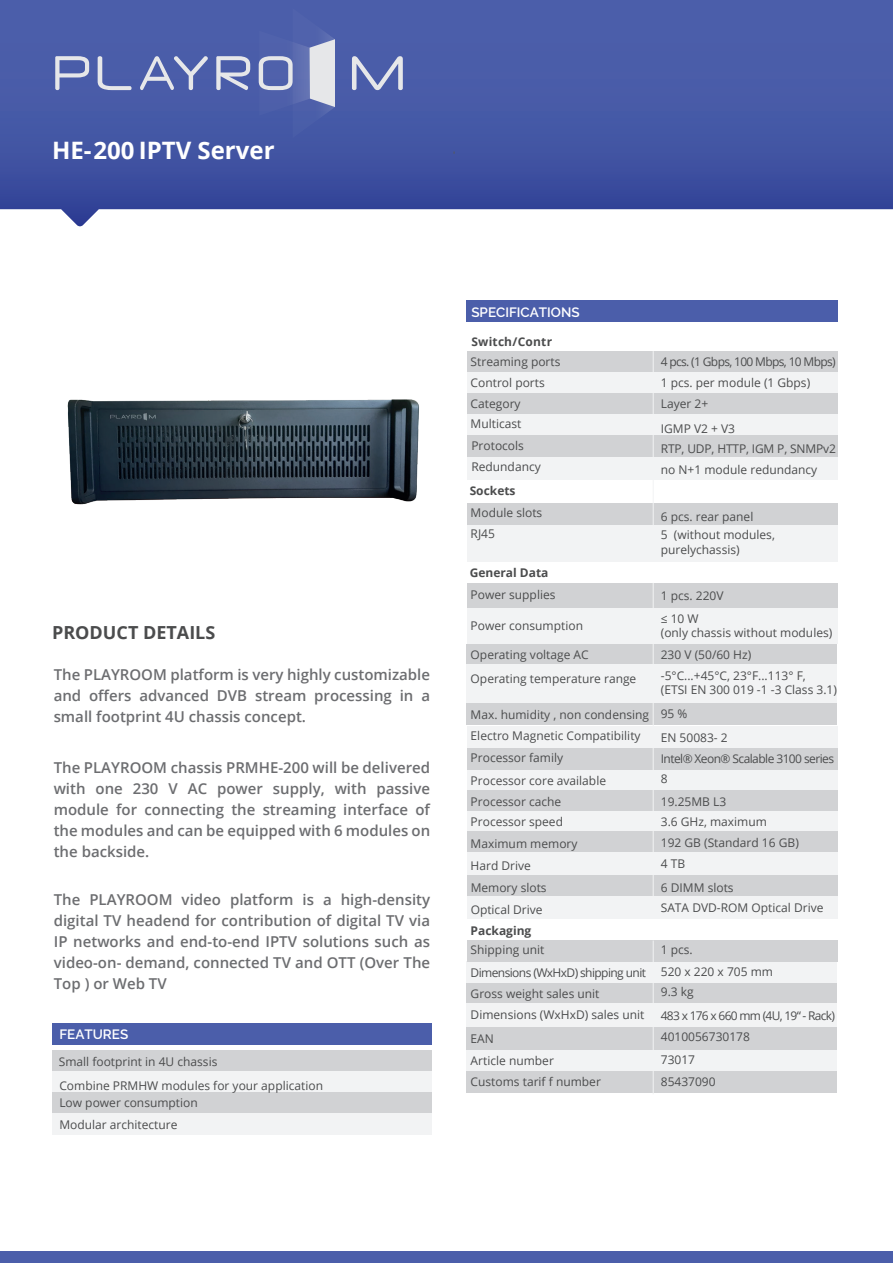
<style>
.page{position:relative;width:893px;height:1263px;background:#fff}
.page>*{position:absolute;margin:0;border:0;box-sizing:border-box;transform-origin:0 0}
.t1{font:700 24px "Open Sans";color:#fff}
.t2{font:700 18px "Open Sans";color:#4b4c4d}
.t3{font:600 15px/21px "Open Sans";color:#6c6d70;text-align:justify}
.t4{font:600 13.5px "Raleway";color:#fff}
.t5{font:12px/21.6px "Open Sans";color:#4b4c4d}
.t6{font:700 12px "Open Sans";color:#4b4c4d}
.t7{font:12px/20.9px "Open Sans";letter-spacing:-.05em;color:#4b4c4d}
.t8{font:12px "Open Sans";letter-spacing:-.06em;color:#4b4c4d}
</style>
<div class="page">
<svg style="left:0;top:0;width:893px;height:227px;background:#5364ac"></svg>
<svg style="left:55px;top:56px;width:34px;height:34px"></svg>
<svg style="left:98px;top:56px;width:34px;height:34px"></svg>
<svg style="left:140px;top:56px;width:68px;height:34px;background:#717fb9"></svg>
<svg style="left:216px;top:56px;width:34px;height:34px"></svg>
<svg style="left:352px;top:56px;width:51px;height:34px;background:#808dbf"></svg>
<svg style="left:293px;top:8px;width:42px;height:130px;background:#8490c0"></svg>
<svg style="left:259px;top:31px;width:51px;height:85px;background:#6171b2"></svg>
<div style="left:467px;top:351px;width:371px;height:22px;background:#d1d2d4"></div>
<div style="left:467px;top:373px;width:371px;height:21px;background:#f2f3f4"></div>
<div style="left:467px;top:393px;width:371px;height:21px;background:#d1d2d4"></div>
<div style="left:467px;top:414px;width:371px;height:21px;background:#f2f3f4"></div>
<div style="left:467px;top:524px;width:371px;height:38px;background:#f2f3f4"></div>
<div style="left:467px;top:503px;width:371px;height:21px;background:#d1d2d4"></div>
<div style="left:467px;top:607px;width:371px;height:36px;background:#f2f3f4"></div>
<div style="left:467px;top:644px;width:370px;height:21px;background:#d1d2d4"></div>
<div style="left:467px;top:664px;width:370px;height:40px;background:#f2f3f4"></div>
<div style="left:467px;top:301px;width:371px;height:21px;background:#4b5eaa"></div>
<div style="left:467px;top:436px;width:371px;height:21px;background:#d1d2d4"></div>
<div style="left:467px;top:457px;width:371px;height:23px;background:#f2f3f4"></div>
<div style="left:467px;top:704px;width:370px;height:21px;background:#d1d2d4"></div>
<div style="left:467px;top:726px;width:371px;height:22px;background:#f2f3f4"></div>
<div style="left:467px;top:962px;width:370px;height:21px;background:#f2f3f4"></div>
<div style="left:467px;top:983px;width:370px;height:21px;background:#d1d2d4"></div>
<div style="left:467px;top:940px;width:371px;height:21px;background:#d1d2d4"></div>
<div style="left:467px;top:1003px;width:370px;height:23px;background:#f2f3f4"></div>
<div style="left:467px;top:1027px;width:370px;height:22px;background:#d1d2d4"></div>
<div style="left:467px;top:1050px;width:370px;height:22px;background:#f2f3f4"></div>
<div style="left:467px;top:1072px;width:370px;height:21px;background:#d1d2d4"></div>
<div style="left:467px;top:583px;width:371px;height:24px;background:#d1d2d4"></div>
<div style="left:467px;top:748px;width:371px;height:22px;background:#d1d2d4"></div>
<div style="left:467px;top:770px;width:371px;height:21px;background:#f2f3f4"></div>
<div style="left:467px;top:790px;width:371px;height:21px;background:#d1d2d4"></div>
<div style="left:467px;top:811px;width:371px;height:21px;background:#f2f3f4"></div>
<div style="left:467px;top:831px;width:371px;height:21px;background:#d1d2d4"></div>
<div style="left:467px;top:875px;width:371px;height:21px;background:#d1d2d4"></div>
<div style="left:467px;top:853px;width:371px;height:22px;background:#f2f3f4"></div>
<div style="left:467px;top:896px;width:371px;height:23px;background:#f2f3f4"></div>
<hr style="left:653px;top:351px;width:1px;height:211px;background:#f2f3f4">
<hr style="left:653px;top:940px;width:1px;height:154px;background:#f2f3f4">
<div style="left:52px;top:1051px;width:380px;height:21px;background:#d1d2d4"></div>
<div style="left:52px;top:1072px;width:380px;height:21px;background:#f2f3f4"></div>
<div style="left:52px;top:1093px;width:380px;height:21px;background:#d1d2d4"></div>
<div style="left:52px;top:1113px;width:380px;height:21px;background:#f2f3f4"></div>
<div style="left:52px;top:1023px;width:380px;height:21px;background:#4b5eaa"></div>
<div style="left:0;top:1252px;width:893px;height:11px;background:#4b5eaa"></div>
<img style="left:67px;top:399px;width:352px;height:106px">
<hr style="left:653px;top:583px;width:1px;height:313px;background:#f2f3f4">
<h1 class="t1" style="left:52px;top:133px;width:224px">HE-200 IPTV Server</h1>
<h2 class="t2" style="left:52px;top:619px;width:165px">PRODUCT DETAILS</h2>
<p class="t3" style="left:54px;top:663px;width:378px">The PLAYROOM platform is very highly customizable and offers advanced DVB stream processing in a small footprint 4U chassis concept.</p>
<p class="t3" style="left:54px;top:757px;width:378px">The PLAYROOM chassis PRMHE-200 will be delivered with one 230 V AC power supply, with passive module for connecting the streaming interface of the modules and can be equipped with 6 modules on the backside.</p>
<p class="t3" style="left:54px;top:889px;width:378px">The PLAYROOM video platform is a high-density digital TV headend for contribution of digital TV via IP networks and end-to-end IPTV solutions such as video-on- demand, connected TV and OTT (Over The Top ) or Web TV</p>
<p class="t4" style="left:59px;top:1026px;width:70px">FEATURES</p>
<p class="t5" style="left:59px;top:1049px;width:266px;line-height:24px">Small footprint in 4U chassis<br>Combine PRMHW modules for your application</p>
<p class="t5" style="left:59px;top:1092px;width:140px">Low power consumption<br>Modular architecture</p>
<p class="t4" style="left:471px;top:304px;width:110px">SPECIFICATIONS</p>
<p class="t6" style="left:471px;top:333px;width:82px">Switch/Contr</p>
<p class="t5" style="left:471px;top:351px;width:91px">Streaming ports</p>
<p class="t5" style="left:471px;top:372px;width:76px">Control ports</p>
<p class="t5" style="left:471px;top:392px;width:51px">Category</p>
<p class="t5" style="left:471px;top:413px;width:52px">Multicast</p>
<p class="t5" style="left:471px;top:434px;width:54px">Protocols</p>
<p class="t5" style="left:471px;top:456px;width:71px">Redundancy</p>
<p class="t6" style="left:470px;top:482px;width:47px">Sockets</p>
<p class="t5" style="left:471px;top:501px;width:73px">Module slots</p>
<p class="t5" style="left:471px;top:523px;width:26px">RJ45</p>
<p class="t6" style="left:470px;top:564px;width:80px">General Data</p>
<p class="t5" style="left:471px;top:583px;width:86px">Power supplies</p>
<p class="t5" style="left:471px;top:615px;width:114px">Power consumption</p>
<p class="t5" style="left:471px;top:642px;width:167px;line-height:24.5px">Operating voltage AC<br>Operating temperature range</p>
<p class="t5" style="left:471px;top:704px;width:180px">Max. humidity , non condensing<br>Electro Magnetic Compatibility<br>Processor family</p>
<p class="t5" style="left:471px;top:770px;width:137px;line-height:20.2px">Processor core available<br>Processor cache<br>Processor speed</p>
<p class="t5" style="left:471px;top:833px;width:108px">Maximum memory<br>Hard Drive</p>
<p class="t5" style="left:661px;top:351px;width:177px;line-height:21.1px">4 pcs. (1 Gbps, 100 Mbps, 10 Mbps)<br>1 pcs. per module (1 Gbps)<br>Layer 2+</p>
<p class="t5" style="left:661px;top:418px;width:177px;line-height:20.1px">IGMP V2 + V3<br>RTP, UDP, HTTP, IGM P, SNMPv2</p>
<p class="t5" style="left:661px;top:459px;width:158px">no N+1 module redundancy</p>
<p class="t5" style="left:661px;top:507px;width:116px;line-height:18.6px">6 pcs. rear panel<br>5 (without modules,</p>
<p class="t5" style="left:661px;top:538px;width:80px">purelychassis)</p>
<p class="t5" style="left:661px;top:584px;width:64px;line-height:22.2px">1 pcs. 220V ≤ 10 W</p>
<p class="t5" style="left:661px;top:621px;width:173px">(only chassis without modules)<br>230 V (50/60 Hz)</p>
<p class="t5" style="left:661px;top:668px;width:178px;line-height:14.4px">-5°C...+45°C, 23°F...113° F,<br>(ETSI EN 300 019 -1 -3 Class 3.1)</p>
<p class="t5" style="left:661px;top:702px;width:69px;line-height:23.5px">95 %<br>EN 50083- 2</p>
<p class="t7" style="left:661px;top:747px;width:175px">Intel® Xeon® Scalable 3100 series<br>8</p>
<p class="t5" style="left:661px;top:791px;width:140px;line-height:20.4px">19.25MB L3<br>3.6 GHz, maximum<br>192 GB (Standard 16 GB)</p>
<p class="t5" style="left:661px;top:852px;width:26px">4 TB</p>
<p class="t5" style="left:471px;top:876px;width:78px">Memory slots</p>
<p class="t5" style="left:661px;top:876px;width:74px">6 DIMM slots</p>
<p class="t5" style="left:471px;top:898px;width:73px">Optical Drive</p>
<p class="t5" style="left:661px;top:896px;width:164px">SATA DVD-ROM Optical Drive</p>
<p class="t6" style="left:471px;top:922px;width:62px">Packaging</p>
<p class="t5" style="left:471px;top:939px;width:177px">Shipping unit<br>Dimensions (WxHxD) shipping unit<br>Gross weight sales unit<br>Dimensions (WxHxD) sales unit</p>
<p class="t5" style="left:471px;top:1027px;width:132px">EAN<br>Article number<br>Customs tarif f number</p>
<p class="t5" style="left:661px;top:939px;width:33px">1 pcs.</p>
<p class="t5" style="left:661px;top:960px;width:114px">520 x 220 x 705 mm</p>
<p class="t5" style="left:661px;top:981px;width:34px">9.3 kg</p>
<p class="t8" style="left:661px;top:1007px;width:176px">483 x 176 x 660 mm (4U, 19“ - Rack)</p>
<p class="t5" style="left:661px;top:1026px;width:91px">4010056730178</p>
<p class="t5" style="left:661px;top:1049px;width:36px">73017</p>
<p class="t5" style="left:661px;top:1070px;width:56px">85437090</p>
</div>
